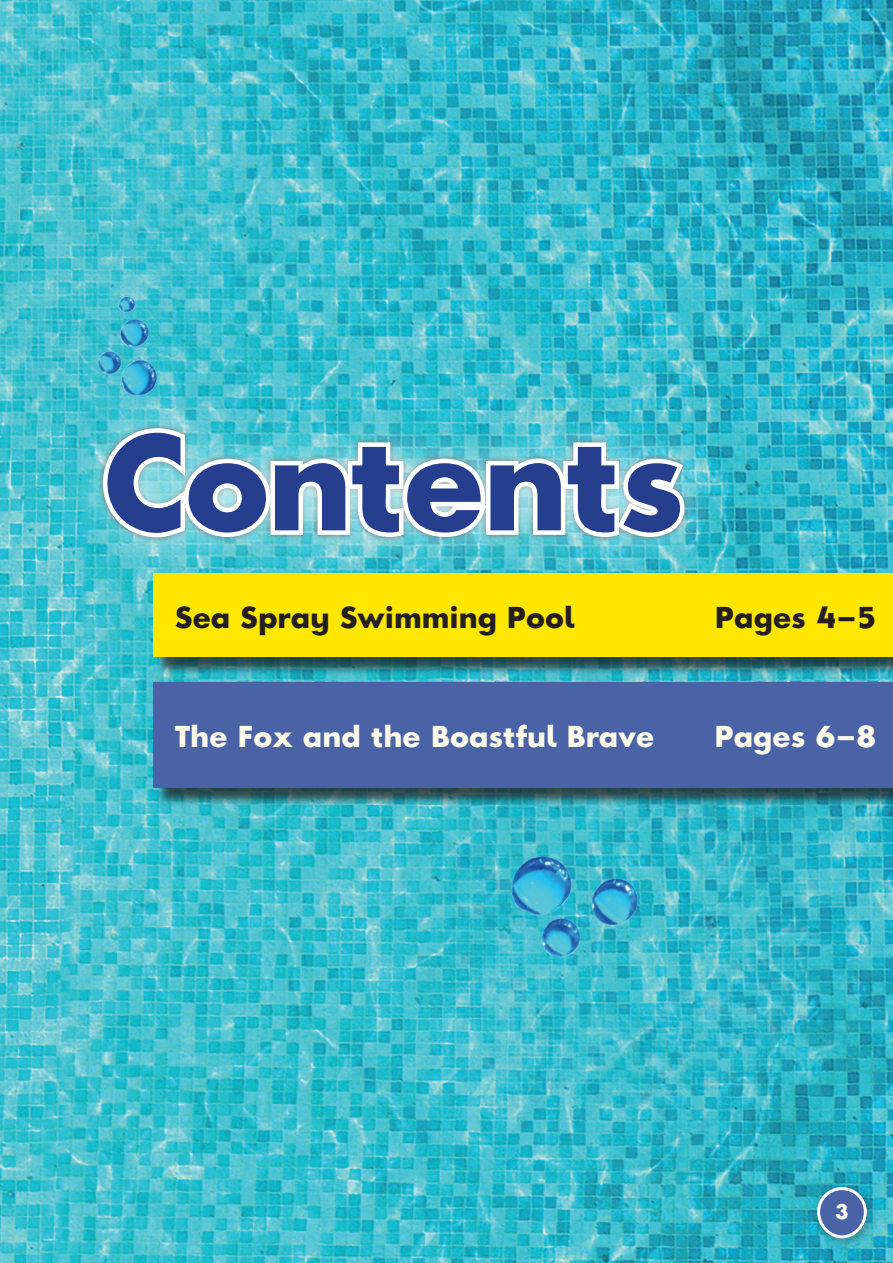
<style>
.page{position:relative;width:893px;height:1263px;background:#fff}
.page>*{position:absolute;margin:0;border:0;box-sizing:border-box;transform-origin:0 0}
.t1{font:135px "Keystageone Bold 4";letter-spacing:-.02em;color:#253f8e}
.t2{font:30px "Keystageone Bold 4";color:#fefbea}
.t3{font:30px "Keystageone Bold 4";color:#231f20}
.t4{font:21px "Keystageone Bold 4";color:#fefbea}
</style>
<div class="page">
<img style="left:0;top:0;width:893px;height:1263px">
<div style="left:155px;top:576px;width:738px;height:100px;background:#231f20;opacity:.75"></div>
<div style="left:153px;top:574px;width:740px;height:83px;background:#ffe701"></div>
<div style="left:155px;top:684px;width:738px;height:123px;background:#231f20;opacity:.75"></div>
<div style="left:153px;top:682px;width:740px;height:106px;background:#4963a6"></div>
<div style="left:61px;top:386px;width:665px;height:193px;background:#fff;opacity:.75"></div>
<svg style="left:98px;top:424px;width:591px;height:118px"></svg>
<img style="left:436px;top:788px;width:209px;height:196px">
<img style="left:19px;top:257px;width:242px;height:242px">
<div style="left:811px;top:1181px;width:68px;height:69px;background:#231f20;opacity:.35"></div>
<div style="left:819px;top:1188px;width:46px;height:49px;background:#4963a6;border-radius:50%"></div>
<div style="left:817px;top:1187px;width:50px;height:51px;border:3px solid #fff;border-radius:50%"></div>
<h1 class="t1" style="left:102px;top:422px;width:584px">Contents</h1>
<p class="t3" style="left:175px;top:604px;width:401px">Sea Spray Swimming Pool</p>
<p class="t3" style="left:715px;top:604px;width:163px">Pages 4–5</p>
<p class="t2" style="left:175px;top:723px;width:481px">The Fox and the Boastful Brave</p>
<p class="t2" style="left:715px;top:723px;width:163px">Pages 6–8</p>
<p class="t4" style="left:835px;top:1203px;width:16px">3</p>
</div>
